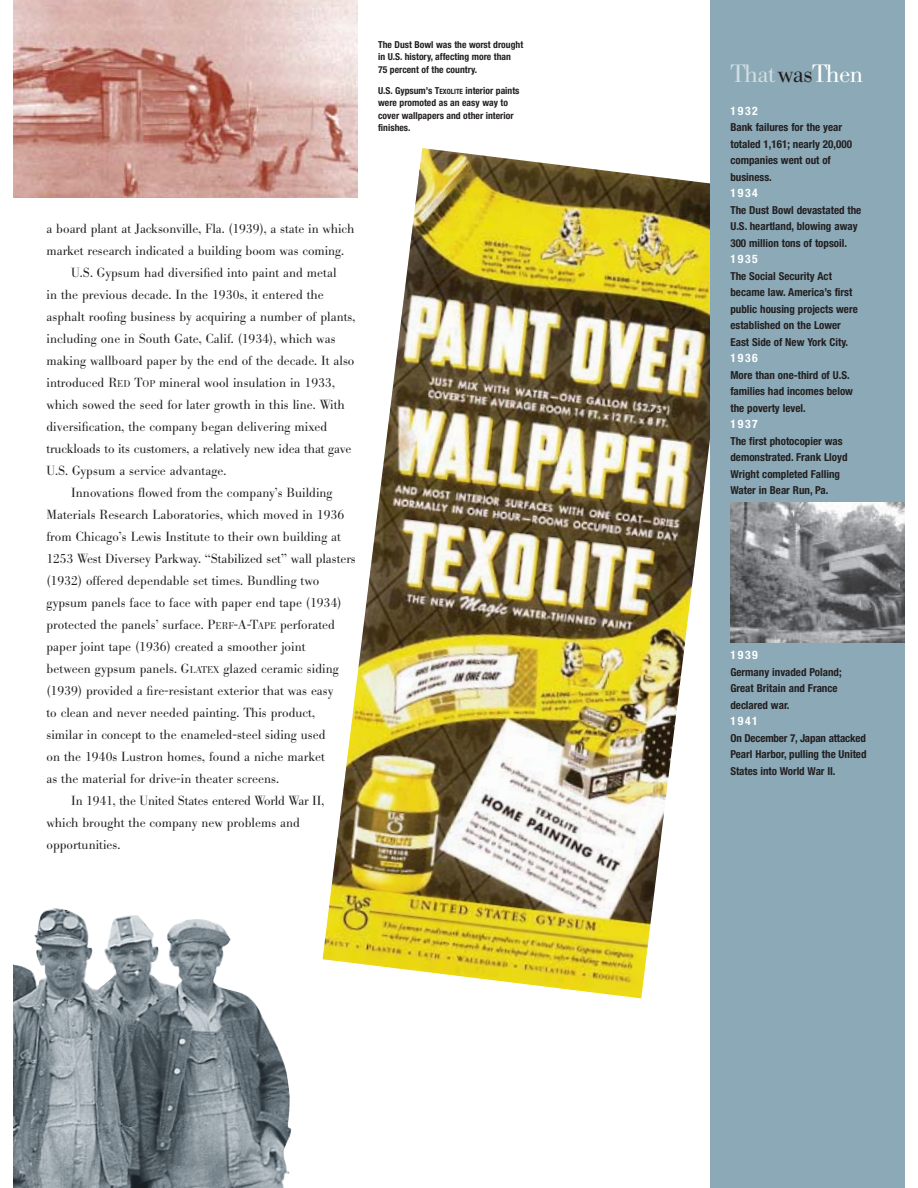
<style>
.page{position:relative;width:918px;height:1188px;background:#fff}
.page>*{position:absolute;margin:0;border:0;box-sizing:border-box;transform-origin:0 0}
.t1{font:300 24.75px "Bodoni BE";letter-spacing:-.025em;color:#d2dde2}
.t2{font:300 13.05px "Bodoni BE";color:#221e1f}
.t3{font:700 condensed 11.7px "Helvetica Neue";letter-spacing:.145em;color:#fff}
.t4{font:700 condensed 10.95px/16.5px "Helvetica Neue";color:#231f20}
.t5{font:700 condensed 9.6px/12.3px "Helvetica Neue";color:#231f20}
.s1{font-size:7.2px}
.s2{font-size:9.75px}
.s3{color:#231f20}
.s4{color:#fff}
</style>
<div class="page">
<img style="left:323px;top:148px;width:387px;height:850px">
<img style="left:14px;top:908px;width:278px;height:280px">
<div style="left:710px;top:0;width:195px;height:1188px;background:#8ba9b6"></div>
<img style="left:14px;top:0;width:344px;height:198px">
<img style="left:731px;top:502px;width:174px;height:140px">
<p class="t5" style="left:378px;top:39px;width:147px">The Dust Bowl was the worst drought in U.S. history, affecting more than<br>75 percent of the country.</p>
<p class="t5" style="left:378px;top:85px;width:143px">U.S. Gypsum’s T<span class="s1">EXOLITE</span> interior paints were promoted as an easy way to cover wallpapers and other interior finishes.</p>
<p class="t2" style="left:46px;top:224px;width:309px">a board plant at Jacksonville, Fla. (1939), a state in which</p>
<p class="t2" style="left:46px;top:246px;width:299px">market research indicated a building boom was coming.</p>
<p class="t2" style="left:71px;top:268px;width:267px">U.S. Gypsum had diversified into paint and metal</p>
<p class="t2" style="left:46px;top:290px;width:279px">in the previous decade. In the 1930s, it entered the</p>
<p class="t2" style="left:46px;top:312px;width:310px">asphalt roofing business by acquiring a number of plants,</p>
<p class="t2" style="left:46px;top:334px;width:291px">including one in South Gate, Calif. (1934), which was</p>
<p class="t2" style="left:46px;top:356px;width:309px">making wallboard paper by the end of the decade. It also</p>
<p class="t2" style="left:46px;top:378px;width:290px">introduced R<span class="s2">ED</span> T<span class="s2">OP</span> mineral wool insulation in 1933,</p>
<p class="t2" style="left:47px;top:400px;width:300px">which sowed the seed for later growth in this line. With</p>
<p class="t2" style="left:47px;top:422px;width:282px">diversification, the company began delivering mixed</p>
<p class="t2" style="left:47px;top:444px;width:307px">truckloads to its customers, a relatively new idea that gave</p>
<p class="t2" style="left:47px;top:466px;width:181px">U.S. Gypsum a service advantage.</p>
<p class="t2" style="left:71px;top:488px;width:263px">Innovations flowed from the company’s Building</p>
<p class="t2" style="left:47px;top:510px;width:299px">Materials Research Laboratories, which moved in 1936</p>
<p class="t2" style="left:47px;top:532px;width:296px">from Chicago’s Lewis Institute to their own building at</p>
<p class="t2" style="left:47px;top:554px;width:311px">1253 West Diversey Parkway. “Stabilized set” wall plasters</p>
<p class="t2" style="left:47px;top:576px;width:274px">(1932) offered dependable set times. Bundling two</p>
<p class="t2" style="left:47px;top:598px;width:297px">gypsum panels face to face with paper end tape (1934)</p>
<p class="t2" style="left:47px;top:620px;width:290px">protected the panels’ surface. P<span class="s2">ERF</span>-A-T<span class="s2">APE</span> perforated</p>
<p class="t2" style="left:47px;top:642px;width:261px">paper joint tape (1936) created a smoother joint</p>
<p class="t2" style="left:47px;top:664px;width:294px">between gypsum panels. G<span class="s2">LATEX</span> glazed ceramic siding</p>
<p class="t2" style="left:47px;top:686px;width:289px">(1939) provided a fire-resistant exterior that was easy</p>
<p class="t2" style="left:47px;top:708px;width:270px">to clean and never needed painting. This product,</p>
<p class="t2" style="left:47px;top:730px;width:281px">similar in concept to the enameled-steel siding used</p>
<p class="t2" style="left:47px;top:752px;width:280px">on the 1940s Lustron homes, found a niche market</p>
<p class="t2" style="left:47px;top:774px;width:234px">as the material for drive-in theater screens.</p>
<p class="t2" style="left:71px;top:796px;width:255px">In 1941, the United States entered World War II,</p>
<p class="t2" style="left:47px;top:818px;width:255px">which brought the company new problems and</p>
<p class="t2" style="left:47px;top:840px;width:76px">opportunities.</p>
<h1 class="t1" style="left:730px;top:64px;width:134px">That<span class="s3">was</span><span class="s4">Then</span></h1>
<p class="t3" style="left:730px;top:106px;width:29px">1932</p>
<p class="t4" style="left:730px;top:120px;width:123px">Bank failures for the year totaled 1,161; nearly 20,000 companies went out of business.</p>
<p class="t3" style="left:730px;top:189px;width:29px">1934</p>
<p class="t4" style="left:730px;top:203px;width:132px">The Dust Bowl devastated the<br>U.S. heartland, blowing away<br>300 million tons of topsoil.</p>
<p class="t3" style="left:730px;top:255px;width:29px">1935</p>
<p class="t4" style="left:730px;top:269px;width:129px">The Social Security Act became law. America’s first public housing projects were established on the Lower<br>East Side of New York City.</p>
<p class="t3" style="left:730px;top:354px;width:29px">1936</p>
<p class="t4" style="left:730px;top:368px;width:124px">More than one-third of U.S. families had incomes below the poverty level.</p>
<p class="t3" style="left:730px;top:420px;width:29px">1937</p>
<p class="t4" style="left:730px;top:434px;width:119px">The first photocopier was demonstrated. Frank Lloyd<br>Wright completed Falling<br>Water in Bear Run, Pa.</p>
<p class="t3" style="left:730px;top:651px;width:29px">1939</p>
<p class="t4" style="left:730px;top:665px;width:113px">Germany invaded Poland;<br>Great Britain and France declared war.</p>
<p class="t3" style="left:730px;top:717px;width:29px">1941</p>
<p class="t4" style="left:730px;top:731px;width:138px;text-align:justify">On December 7, Japan attacked Pearl Harbor, pulling the United States into World War II.</p>
</div>
